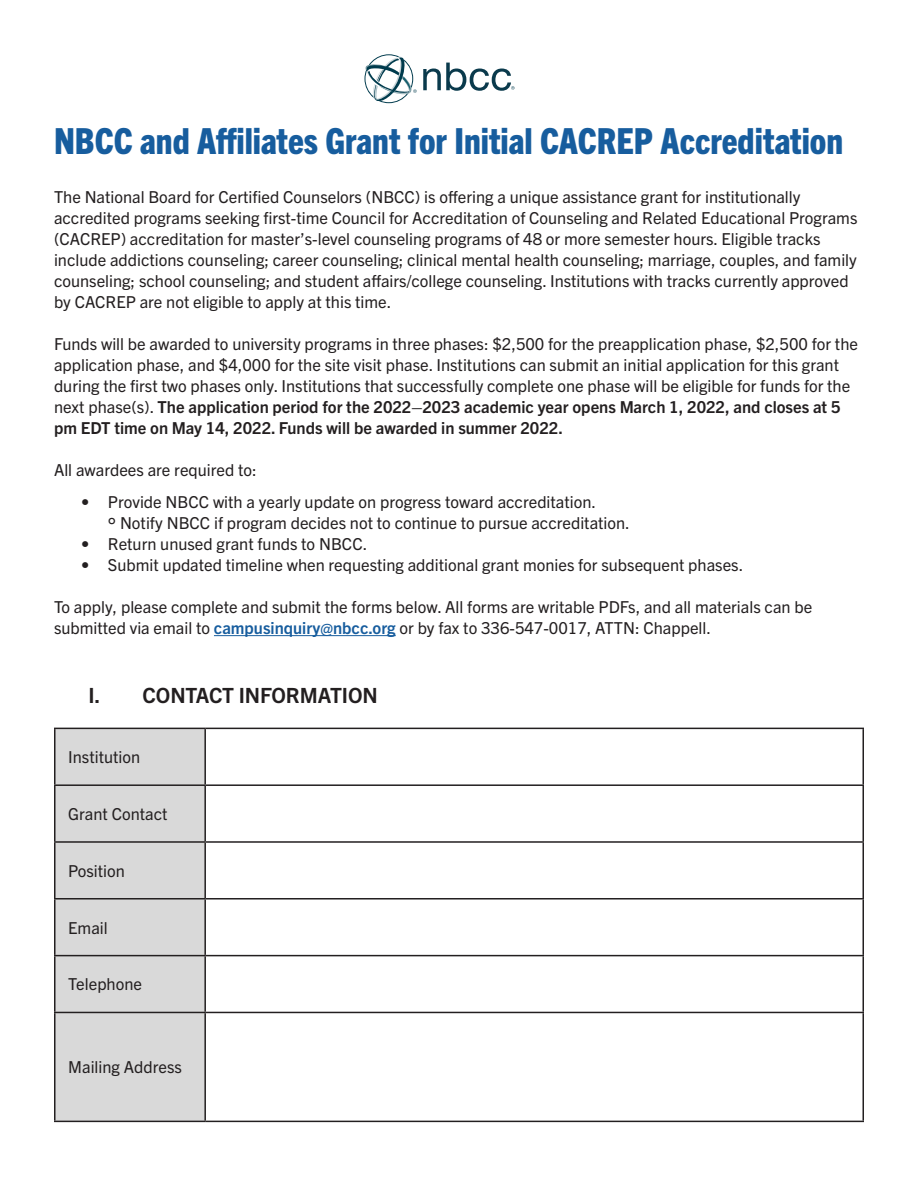
<style>
.page{position:relative;width:918px;height:1188px;background:#fff}
.page>*{position:absolute;margin:0;border:0;box-sizing:border-box;transform-origin:0 0}
.t1{font:800 condensed 36px "Trade Gothic Next LT Pro";color:#175d9e}
.t2{font:700 21px "Trade Gothic Next LT Pro";letter-spacing:-.005em;color:#231f20}
.Body_Text{font:16.5px/21px "Trade Gothic Next LT Pro";color:#231f20}
.Table_Paragraph{font:16.5px "Trade Gothic Next LT Pro";color:#231f20}
.s1{font-weight:700}
.s2{font-size:19.5px}
.s3{font-weight:700;color:#175d9e}
</style>
<div class="page">
<svg style="left:364px;top:54px;width:53px;height:49px"></svg>
<svg style="left:423px;top:63px;width:92px;height:28px"></svg>
<hr style="left:214px;top:635px;width:182px;height:1px;background:#175d9e">
<div style="left:56px;top:729px;width:148px;height:392px;background:#d9d9d9"></div>
<hr style="left:54px;top:728px;width:151px;height:1px;background:#231f20">
<hr style="left:54px;top:729px;width:2px;height:55px;background:#231f20">
<hr style="left:205px;top:728px;width:659px;height:1px;background:#231f20">
<hr style="left:204px;top:729px;width:2px;height:55px;background:#231f20">
<hr style="left:862px;top:729px;width:2px;height:55px;background:#231f20">
<hr style="left:54px;top:784px;width:151px;height:2px;background:#231f20">
<hr style="left:54px;top:786px;width:2px;height:55px;background:#231f20">
<hr style="left:205px;top:784px;width:659px;height:2px;background:#231f20">
<hr style="left:204px;top:786px;width:2px;height:55px;background:#231f20">
<hr style="left:862px;top:786px;width:2px;height:55px;background:#231f20">
<hr style="left:54px;top:841px;width:151px;height:2px;background:#231f20">
<hr style="left:54px;top:843px;width:2px;height:55px;background:#231f20">
<hr style="left:205px;top:841px;width:659px;height:2px;background:#231f20">
<hr style="left:204px;top:843px;width:2px;height:55px;background:#231f20">
<hr style="left:862px;top:843px;width:2px;height:55px;background:#231f20">
<hr style="left:54px;top:898px;width:151px;height:2px;background:#231f20">
<hr style="left:54px;top:900px;width:2px;height:55px;background:#231f20">
<hr style="left:205px;top:898px;width:659px;height:2px;background:#231f20">
<hr style="left:204px;top:900px;width:2px;height:55px;background:#231f20">
<hr style="left:862px;top:900px;width:2px;height:55px;background:#231f20">
<hr style="left:54px;top:955px;width:151px;height:1px;background:#231f20">
<hr style="left:54px;top:956px;width:2px;height:56px;background:#231f20">
<hr style="left:205px;top:955px;width:659px;height:1px;background:#231f20">
<hr style="left:204px;top:956px;width:2px;height:56px;background:#231f20">
<hr style="left:862px;top:956px;width:2px;height:56px;background:#231f20">
<hr style="left:54px;top:1012px;width:151px;height:1px;background:#231f20">
<hr style="left:54px;top:1013px;width:2px;height:108px;background:#231f20">
<hr style="left:205px;top:1012px;width:659px;height:1px;background:#231f20">
<hr style="left:204px;top:1013px;width:2px;height:108px;background:#231f20">
<hr style="left:862px;top:1013px;width:2px;height:108px;background:#231f20">
<hr style="left:54px;top:1121px;width:151px;height:1px;background:#231f20">
<hr style="left:205px;top:1121px;width:659px;height:1px;background:#231f20">
<p class="t1" style="left:54px;top:117px;width:791px">NBCC and Affiliates Grant for Initial CACREP Accreditation</p>
<p class="Body_Text" style="left:54px;top:186px;width:805px">The National Board for Certified Counselors (NBCC) is offering a unique assistance grant for institutionally accredited programs seeking first-time Council for Accreditation of Counseling and Related Educational Programs (CACREP) accreditation for master’s-level counseling programs of 48 or more semester hours. Eligible tracks include addictions counseling; career counseling; clinical mental health counseling; marriage, couples, and family counseling; school counseling; and student affairs/college counseling. Institutions with tracks currently approved by CACREP are not eligible to apply at this time.</p>
<p class="Body_Text" style="left:54px;top:333px;width:806px">Funds will be awarded to university programs in three phases: $2,500 for the preapplication phase, $2,500 for the application phase, and $4,000 for the site visit phase. Institutions can submit an initial application for this grant during the first two phases only. Institutions that successfully complete one phase will be eligible for funds for the next phase(s). <span class="s1">The application period for the 2022–2023 academic year opens March 1, 2022, and closes at 5 pm EDT time on May 14, 2022. Funds will be awarded in summer 2022.</span></p>
<p class="Body_Text" style="left:54px;top:459px;width:204px">All awardees are required to:</p>
<p class="Body_Text" style="left:81px;top:490px;width:517px">• Provide NBCC with a yearly update on progress toward accreditation.</p>
<p class="Body_Text" style="left:108px;top:511px;width:523px"><span class="s2">°</span> Notify NBCC if program decides not to continue to pursue accreditation.</p>
<p class="Body_Text" style="left:81px;top:532px;width:288px">• Return unused grant funds to NBCC.</p>
<p class="Body_Text" style="left:81px;top:553px;width:664px">• Submit updated timeline when requesting additional grant monies for subsequent phases.</p>
<p class="Body_Text" style="left:54px;top:595px;width:760px">To apply, please complete and submit the forms below. All forms are writable PDFs, and all materials can be submitted via email to <span class="s3">campusinquiry@nbcc.org</span> or by fax to 336-547-0017, ATTN: Chappell.</p>
<p class="t2" style="left:88px;top:680px;width:291px">I. CONTACT INFORMATION</p>
<p class="Table_Paragraph" style="left:68px;top:746px;width:73px">Institution</p>
<p class="Table_Paragraph" style="left:68px;top:802px;width:101px">Grant Contact</p>
<p class="Table_Paragraph" style="left:68px;top:859px;width:58px">Position</p>
<p class="Table_Paragraph" style="left:68px;top:916px;width:41px">Email</p>
<p class="Table_Paragraph" style="left:68px;top:973px;width:75px">Telephone</p>
<p class="Table_Paragraph" style="left:68px;top:1056px;width:115px">Mailing Address</p>
</div>
